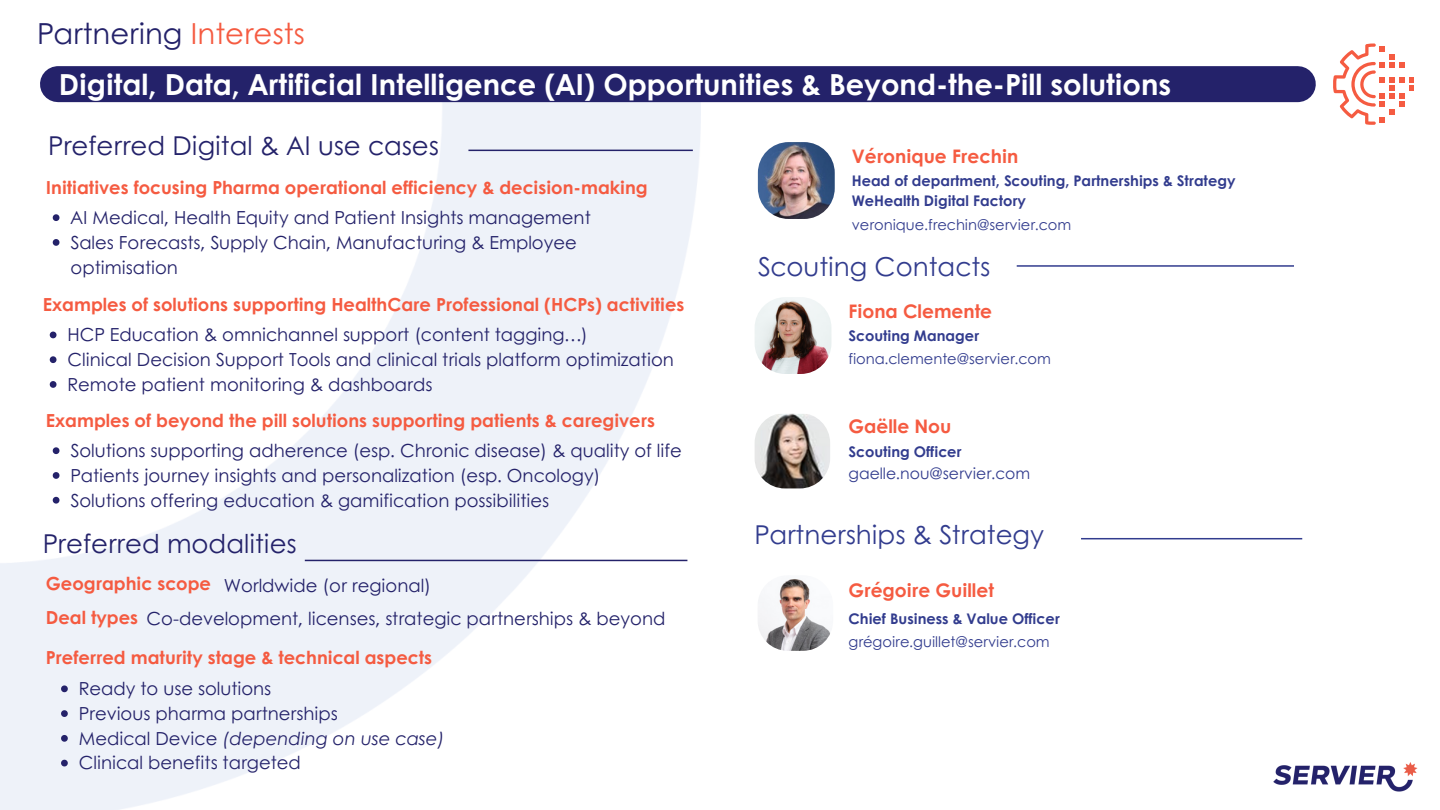
<style>
.page{position:relative;width:1440px;height:810px;background:#fff}
.page>*{position:absolute;margin:0;border:0;box-sizing:border-box;transform-origin:0 0}
.t1{font:700 29px "Century Gothic";color:#fff}
.t2{font:29px "Century Gothic";color:#24226a}
.t3{font:26px "Century Gothic";color:#24226a}
.t4{font:26px "Century Gothic";color:#323c8e}
.t5{font:700 18.7px "Century Gothic";color:#f55b41}
.t6{font:18px/24.8px "Century Gothic";color:#24226a}
.t7{font:700 18px "Century Gothic";color:#f55b41}
.t8{font:italic 18px "Century Gothic";color:#24226a}
.t9{font:15.6px "Century Gothic";color:#323c8e}
.t10{font:700 14.6px/20.2px "Century Gothic";color:#323c8e}
.t11{font:14.6px "Century Gothic";color:#323c8e}
.s1{color:#f55b41}
.s2{font-style:normal}
</style>
<div class="page">
<img style="left:0;top:101px;width:700px;height:709px">
<div style="left:58px;top:66px;width:1240px;height:36px;background:#24226a"></div>
<hr style="left:1017px;top:265px;width:277px;height:2px;background:#323c8e">
<hr style="left:1081px;top:538px;width:221px;height:1px;background:#323c8e">
<img style="left:758px;top:575px;width:75px;height:76px;border-radius:30px">
<img style="left:755px;top:413px;width:75px;height:75px;border-radius:30px">
<img style="left:1273px;top:762px;width:145px;height:30px">
<img style="left:755px;top:297px;width:76px;height:77px;border-radius:31px">
<svg style="left:1333px;top:43px;width:81px;height:81px"></svg>
<img style="left:758px;top:142px;width:77px;height:77px;border-radius:31px">
<hr style="left:468px;top:150px;width:225px;height:1px;background:#24226a">
<svg style="left:53px;top:214px;width:6px;height:7px"></svg>
<svg style="left:53px;top:239px;width:6px;height:7px"></svg>
<svg style="left:50px;top:332px;width:7px;height:6px"></svg>
<svg style="left:50px;top:356px;width:7px;height:7px"></svg>
<svg style="left:50px;top:381px;width:7px;height:7px"></svg>
<svg style="left:53px;top:447px;width:6px;height:7px"></svg>
<svg style="left:53px;top:472px;width:6px;height:7px"></svg>
<svg style="left:53px;top:497px;width:6px;height:7px"></svg>
<hr style="left:305px;top:560px;width:382px;height:1px;background:#24226a">
<svg style="left:61px;top:685px;width:7px;height:7px"></svg>
<svg style="left:61px;top:710px;width:7px;height:7px"></svg>
<svg style="left:61px;top:735px;width:7px;height:7px"></svg>
<svg style="left:61px;top:760px;width:7px;height:6px"></svg>
<h1 class="t2" style="left:37px;top:12px;width:269px">Partnering <span class="s1">Interests</span></h1>
<p class="t1" style="left:59px;top:63px;width:1114px">Digital, Data, Artificial Intelligence (AI) Opportunities &amp; Beyond-the-Pill solutions</p>
<h4 class="t3" style="left:48px;top:126px;width:392px">Preferred Digital &amp; AI use cases</h4>
<h5 class="t7" style="left:46px;top:173px;width:603px">Initiatives focusing Pharma operational efficiency &amp; decision-making</h5>
<h4 class="t6" style="left:71px;top:204px;width:522px">AI Medical, Health Equity and Patient Insights management</h4>
<h5 class="t6" style="left:71px;top:229px;width:508px">Sales Forecasts, Supply Chain, Manufacturing &amp; Employee optimisation</h5>
<h4 class="t7" style="left:43px;top:291px;width:643px">Examples of solutions supporting HealthCare Professional (HCPs) activities</h4>
<p class="t6" style="left:68px;top:322px;width:522px">HCP Education &amp; omnichannel support (content tagging…)</p>
<h4 class="t6" style="left:68px;top:346px;width:608px">Clinical Decision Support Tools and clinical trials platform optimization</h4>
<h6 class="t6" style="left:68px;top:371px;width:366px">Remote patient monitoring &amp; dashboards</h6>
<p class="t7" style="left:46px;top:407px;width:611px">Examples of beyond the pill solutions supporting patients &amp; caregivers</p>
<h3 class="t6" style="left:71px;top:437px;width:613px">Solutions supporting adherence (esp. Chronic disease) &amp; quality of life</h3>
<p class="t6" style="left:71px;top:462px;width:531px">Patients journey insights and personalization (esp. Oncology)</p>
<p class="t6" style="left:71px;top:487px;width:480px">Solutions offering education &amp; gamification possibilities</p>
<h4 class="t3" style="left:43px;top:524px;width:255px">Preferred modalities</h4>
<h6 class="t7" style="left:46px;top:570px;width:167px">Geographic scope</h6>
<p class="t6" style="left:224px;top:572px;width:209px">Worldwide (or regional)</p>
<p class="t7" style="left:46px;top:604px;width:94px">Deal types</p>
<h4 class="t6" style="left:147px;top:605px;width:520px">Co-development, licenses, strategic partnerships &amp; beyond</h4>
<h6 class="t7" style="left:46px;top:643px;width:388px">Preferred maturity stage &amp; technical aspects</h6>
<p class="t6" style="left:79px;top:675px;width:194px">Ready to use solutions</p>
<h3 class="t6" style="left:79px;top:700px;width:260px">Previous pharma partnerships</h3>
<p class="t8" style="left:79px;top:725px;width:367px"><span class="s2">Medical Device</span> (depending on use case)</p>
<p class="t6" style="left:79px;top:750px;width:224px">Clinical benefits targeted</p>
<p class="t5" style="left:852px;top:142px;width:168px">Véronique Frechin</p>
<h3 class="t10" style="left:852px;top:170px;width:385px">Head of department, Scouting, Partnerships &amp; Strategy<br>WeHealth Digital Factory</h3>
<p class="t11" style="left:852px;top:214px;width:221px">veronique.frechin@servier.com</p>
<h3 class="t4" style="left:758px;top:247px;width:234px">Scouting Contacts</h3>
<p class="t5" style="left:849px;top:297px;width:145px">Fiona Clemente</p>
<h4 class="t10" style="left:849px;top:325px;width:132px">Scouting Manager</h4>
<p class="t11" style="left:849px;top:347px;width:204px">fiona.clemente@servier.com</p>
<p class="t5" style="left:849px;top:412px;width:104px">Gaëlle Nou</p>
<h4 class="t10" style="left:849px;top:441px;width:115px">Scouting Officer</h4>
<p class="t9" style="left:849px;top:461px;width:183px">gaelle.nou@servier.com</p>
<p class="t4" style="left:755px;top:515px;width:291px">Partnerships &amp; Strategy</p>
<h4 class="t5" style="left:849px;top:576px;width:147px">Grégoire Guillet</h4>
<p class="t10" style="left:849px;top:608px;width:213px">Chief Business &amp; Value Officer</p>
<p class="t11" style="left:849px;top:631px;width:203px">grégoire.guillet@servier.com</p>
</div>
